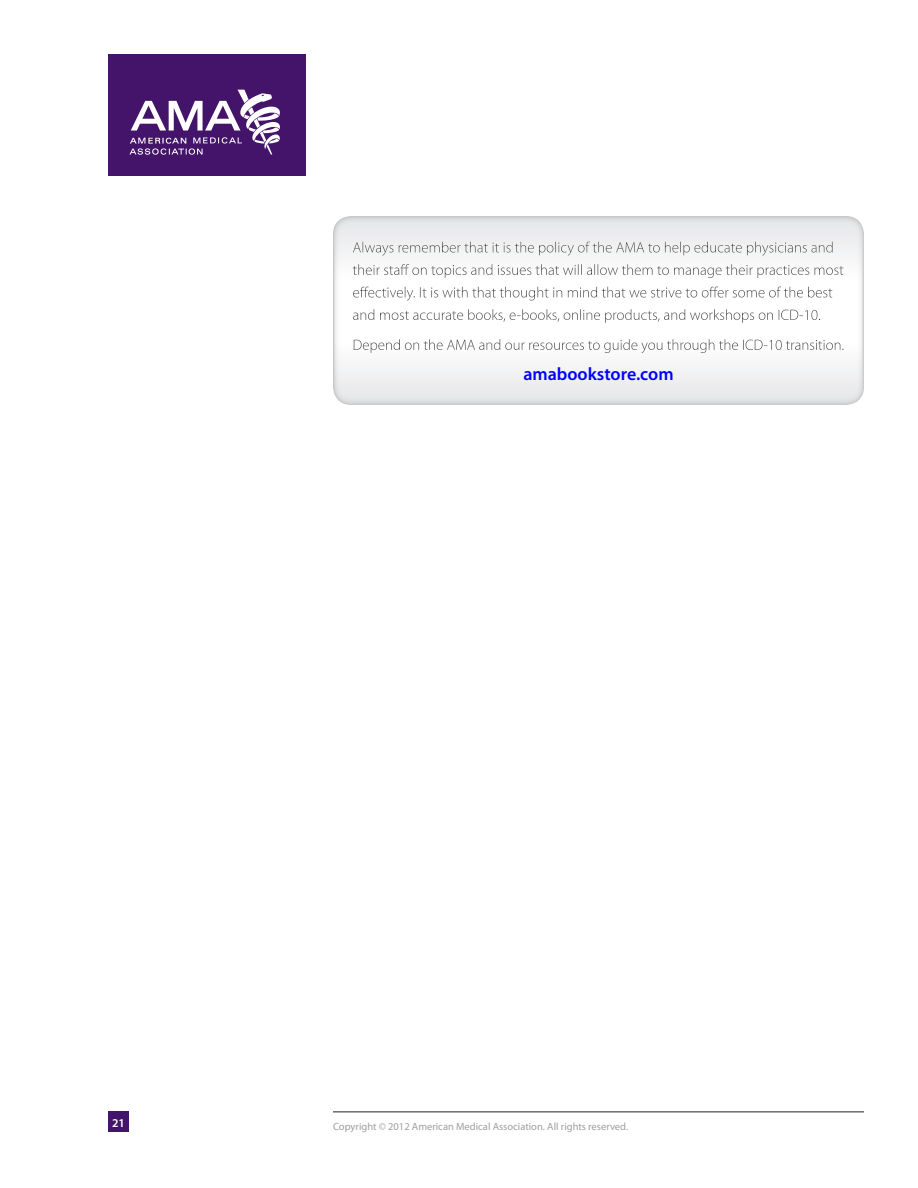
<style>
.page{position:relative;width:918px;height:1188px;background:#fff}
.page>*{position:absolute;margin:0;border:0;box-sizing:border-box;transform-origin:0 0}
.t1{font:600 18px "Myriad Pro";color:#00f}
.t2{font:600 12px "Myriad Pro";color:#fff}
.t3{font:10.5px "Myriad Pro";color:#9d9fa2}
</style>
<div class="page">
<div style="left:108px;top:54px;width:198px;height:122px;background:#44146b"></div>
<svg style="left:130px;top:90px;width:150px;height:65px"></svg>
<hr style="left:333px;top:1112px;width:531px;height:1px;background:#231f20">
<div style="left:108px;top:1112px;width:21px;height:20px;background:#44146b"></div>
<div style="left:331px;top:214px;width:534px;height:192px;background:#9d9fa2;opacity:.75"></div>
<h1 class="t1" style="left:523px;top:362px;width:152px">amabookstore.com</h1>
<p class="t2" style="left:112px;top:1115px;width:14px">21</p>
<p class="t3" style="left:333px;top:1120px;width:297px">Copyright © 2012 American Medical Association. All rights reserved.</p>
</div>
